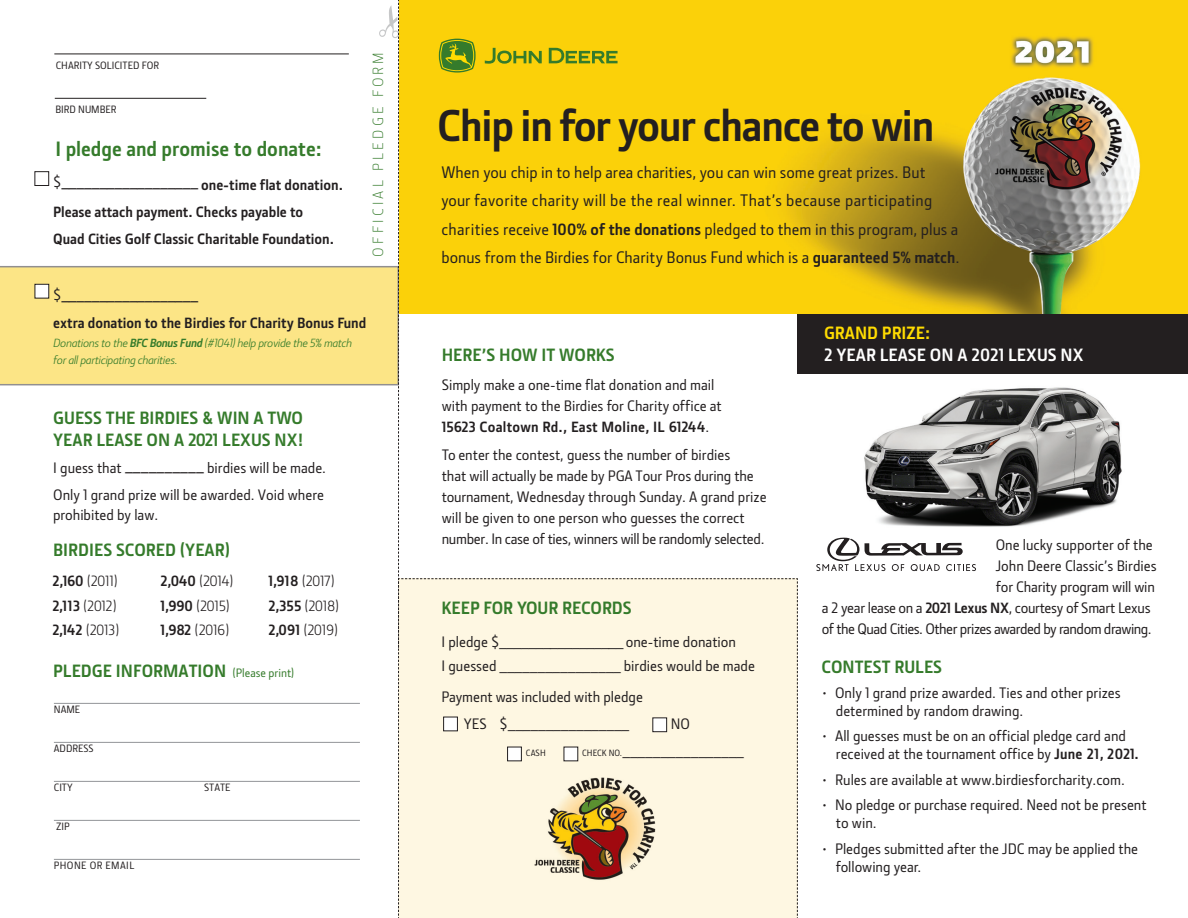
<style>
.page{position:relative;width:1188px;height:918px;background:#fff}
.page>*{position:absolute;margin:0;border:0;box-sizing:border-box;transform-origin:0 0}
.t1{font:700 45px "JD Sans Pro";letter-spacing:-.025em;color:#231f20}
.t2{font:700 21px "JD Sans Pro";color:#357b2b}
.t3{font:700 18px "JD Sans Pro";color:#357b2b}
.t4{font:700 18px "JD Sans Pro";color:#fff}
.t5{font:700 18px "JD Sans Pro";color:#ffdc01}
.t6{font:500 16.5px/28.5px "JD Sans Pro";letter-spacing:.005em;color:#231f20}
.t7{font:500 15px/21px "JD Sans Pro";color:#231f20}
.t8{font:700 15px "JD Sans Pro";color:#231f20}
.t9{font:15px/24.8px "JD Sans Pro";letter-spacing:-.03em;color:#231f20}
.t10{font:500 15px/21px "JD Sans Pro";letter-spacing:-.03em;color:#231f20}
.t11{font:300 15px "JD Sans Pro";letter-spacing:.21em;color:#357b2b}
.t12{font:italic 12px "JD Sans Pro";letter-spacing:-.025em;color:#357b2b}
.t13{font:500 10.5px "JD Sans Pro";color:#231f20}
.t14{font:500 10.5px "JD Sans Pro";letter-spacing:.04em;color:#231f20}
.t15{font:500 9px "JD Sans Pro";color:#231f20}
.s1{font-weight:500}
.s2{font-weight:700}
.s3{font-weight:500;font-size:12px}
.s4{font-size:9px}
</style>
<div class="page">
<img style="left:798px;top:0;width:390px;height:314px">
<hr style="left:54px;top:54px;width:295px;height:1px;background:#231f20">
<hr style="left:55px;top:98px;width:151px;height:1px;background:#231f20">
<div style="left:34px;top:171px;width:15px;height:15px;border:1px solid #231f20"></div>
<hr style="left:54px;top:703px;width:306px;height:1px;background:#939598">
<hr style="left:54px;top:742px;width:306px;height:1px;background:#939598">
<hr style="left:54px;top:781px;width:306px;height:1px;background:#939598">
<hr style="left:54px;top:820px;width:306px;height:1px;background:#939598">
<hr style="left:54px;top:859px;width:306px;height:1px;background:#939598">
<div style="left:0;top:266px;width:379px;height:119px;background:#fce586"></div>
<div style="left:35px;top:284px;width:14px;height:14px;background:#fff"></div>
<div style="left:35px;top:284px;width:14px;height:14px;border:1px solid #231f20"></div>
<div style="left:797px;top:314px;width:391px;height:59px;background:#231f20"></div>
<svg style="left:379px;top:0;width:419px;height:918px"></svg>
<img style="left:864px;top:387px;width:258px;height:140px">
<svg style="left:816px;top:538px;width:160px;height:33px"></svg>
<p class="t13" style="left:56px;top:58px;width:105px">CHARITY SOLICITED FOR</p>
<p class="t13" style="left:56px;top:102px;width:62px">BIRD NUMBER</p>
<p class="t2" style="left:56px;top:135px;width:268px">I pledge and promise to donate:</p>
<p class="t8" style="left:53px;top:175px;width:291px"><sup>$</sup>__________________ one-time flat donation.</p>
<p class="t8" style="left:53px;top:202px;width:251px">Please attach payment. Checks payable to</p>
<p class="t8" style="left:53px;top:229px;width:282px">Quad Cities Golf Classic Charitable Foundation.</p>
<p class="t11" style="left:368px;top:257px;width:206px;rotate:-90deg">OFFICIAL PLEDGE FORM</p>
<p class="t8" style="left:53px;top:285px;width:147px"><span class="s1">$</span>__________________</p>
<p class="t8" style="left:53px;top:313px;width:315px">extra donation to the Birdies for Charity Bonus Fund</p>
<p class="t12" style="left:53px;top:335px;width:300px">Donations to the <span class="s2">BFC Bonus Fund</span> (#1041) help provide the 5% match</p>
<p class="t12" style="left:53px;top:352px;width:126px">for all participating charities.</p>
<p class="t3" style="left:53px;top:406px;width:251px">GUESS THE BIRDIES &amp; WIN A TWO</p>
<p class="t3" style="left:53px;top:428px;width:252px">YEAR LEASE ON A 2021 LEXUS NX!</p>
<p class="t7" style="left:53px;top:457px;width:274px">I guess that <span class="s2">__________</span> birdies will be made.</p>
<p class="t7" style="left:53px;top:484px;width:272px">Only 1 grand prize will be awarded. Void where</p>
<p class="t7" style="left:53px;top:503px;width:107px">prohibited by law.</p>
<p class="t3" style="left:53px;top:538px;width:178px">BIRDIES SCORED (YEAR)</p>
<p class="t9" style="left:53px;top:568px;width:67px"><span class="s2">2,160</span> (2011)</p>
<p class="t9" style="left:53px;top:593px;width:66px"><span class="s2">2,113</span> (2012)</p>
<p class="t9" style="left:53px;top:617px;width:68px"><span class="s2">2,142</span> (2013)</p>
<p class="t9" style="left:161px;top:568px;width:74px"><span class="s2">2,040</span> (2014)</p>
<p class="t9" style="left:161px;top:593px;width:71px"><span class="s2">1,990</span> (2015)<br><span class="s2">1,982</span> (2016)</p>
<p class="t9" style="left:269px;top:568px;width:68px"><span class="s2">1,918</span> (2017)</p>
<p class="t9" style="left:269px;top:593px;width:72px"><span class="s2">2,355</span> (2018)</p>
<p class="t9" style="left:269px;top:617px;width:71px"><span class="s2">2,091</span> (2019)</p>
<p class="t3" style="left:53px;top:659px;width:243px">PLEDGE INFORMATION <span class="s3">(Please print)</span></p>
<p class="t13" style="left:54px;top:703px;width:28px">NAME</p>
<p class="t13" style="left:54px;top:742px;width:41px">ADDRESS</p>
<p class="t13" style="left:54px;top:781px;width:20px">CITY</p>
<p class="t13" style="left:204px;top:781px;width:28px">STATE</p>
<p class="t13" style="left:56px;top:820px;width:15px">ZIP</p>
<p class="t14" style="left:54px;top:859px;width:82px">PHONE OR EMAIL</p>
<p class="t1" style="left:437px;top:96px;width:499px">Chip in for your chance to win</p>
<p class="t6" style="left:441px;top:157px;width:486px">When you chip in to help area charities, you can win some great prizes. But</p>
<p class="t6" style="left:441px;top:186px;width:520px">your favorite charity will be the real winner. That’s because participating charities receive <span class="s2">100% of the donations</span> pledged to them in this program, plus a bonus from the Birdies for Charity Bonus Fund which is a <span class="s2">guaranteed 5% match</span>.</p>
<p class="t3" style="left:442px;top:343px;width:175px">HERE’S HOW IT WORKS</p>
<p class="t7" style="left:442px;top:373px;width:282px">Simply make a one-time flat donation and mail with payment to the Birdies for Charity office at<br><span class="s2">15623 Coaltown Rd., East Moline, IL 61244</span>.</p>
<p class="t7" style="left:442px;top:444px;width:326px">To enter the contest, guess the number of birdies<br>that will actually be made by PGA Tour Pros during the tournament, Wednesday through Sunday. A grand prize will be given to one person who guesses the correct number. In case of ties, winners will be randomly selected.</p>
<p class="t3" style="left:442px;top:596px;width:192px">KEEP FOR YOUR RECORDS</p>
<p class="t7" style="left:442px;top:630px;width:296px">I pledge $_________________ one-time donation</p>
<p class="t7" style="left:442px;top:654px;width:315px">I guessed ________________ birdies would be made</p>
<p class="t7" style="left:442px;top:686px;width:203px">Payment was included with pledge</p>
<p class="t7" style="left:464px;top:713px;width:167px">YES $________________</p>
<p class="t7" style="left:671px;top:713px;width:21px">NO</p>
<p class="t15" style="left:526px;top:747px;width:21px">CASH</p>
<p class="t7" style="left:582px;top:740px;width:164px"><span class="s4">CHECK NO.</span>________________</p>
<p class="t5" style="left:824px;top:321px;width:108px">GRAND PRIZE:</p>
<p class="t4" style="left:824px;top:343px;width:261px">2 YEAR LEASE ON A 2021 LEXUS NX</p>
<p class="t7" style="left:996px;top:534px;width:162px">One lucky supporter of the<br>John Deere Classic’s Birdies for Charity program will win</p>
<p class="t10" style="left:822px;top:597px;width:331px">a 2 year lease on a <span class="s2">2021 Lexus NX</span>, courtesy of Smart Lexus of the Quad Cities. Other prizes awarded by random drawing.</p>
<p class="t3" style="left:822px;top:655px;width:122px">CONTEST RULES</p>
<p class="t7" style="left:836px;top:683px;width:286px;line-height:18px;text-indent:-14px">• Only 1 grand prize awarded. Ties and other prizes determined by random drawing.</p>
<p class="t7" style="left:836px;top:727px;width:304px;line-height:18px;text-indent:-14px">• All guesses must be on an official pledge card and received at the tournament office by <span class="s2">June 21, 2021.</span></p>
<p class="t7" style="left:822px;top:769px;width:304px">• Rules are available at www.birdiesforcharity.com.</p>
<p class="t7" style="left:836px;top:796px;width:312px;line-height:18px;text-indent:-14px">• No pledge or purchase required. Need not be present to win.</p>
<p class="t7" style="left:836px;top:839px;width:304px;line-height:18px;text-indent:-14px">• Pledges submitted after the JDC may be applied the following year.</p>
</div>
